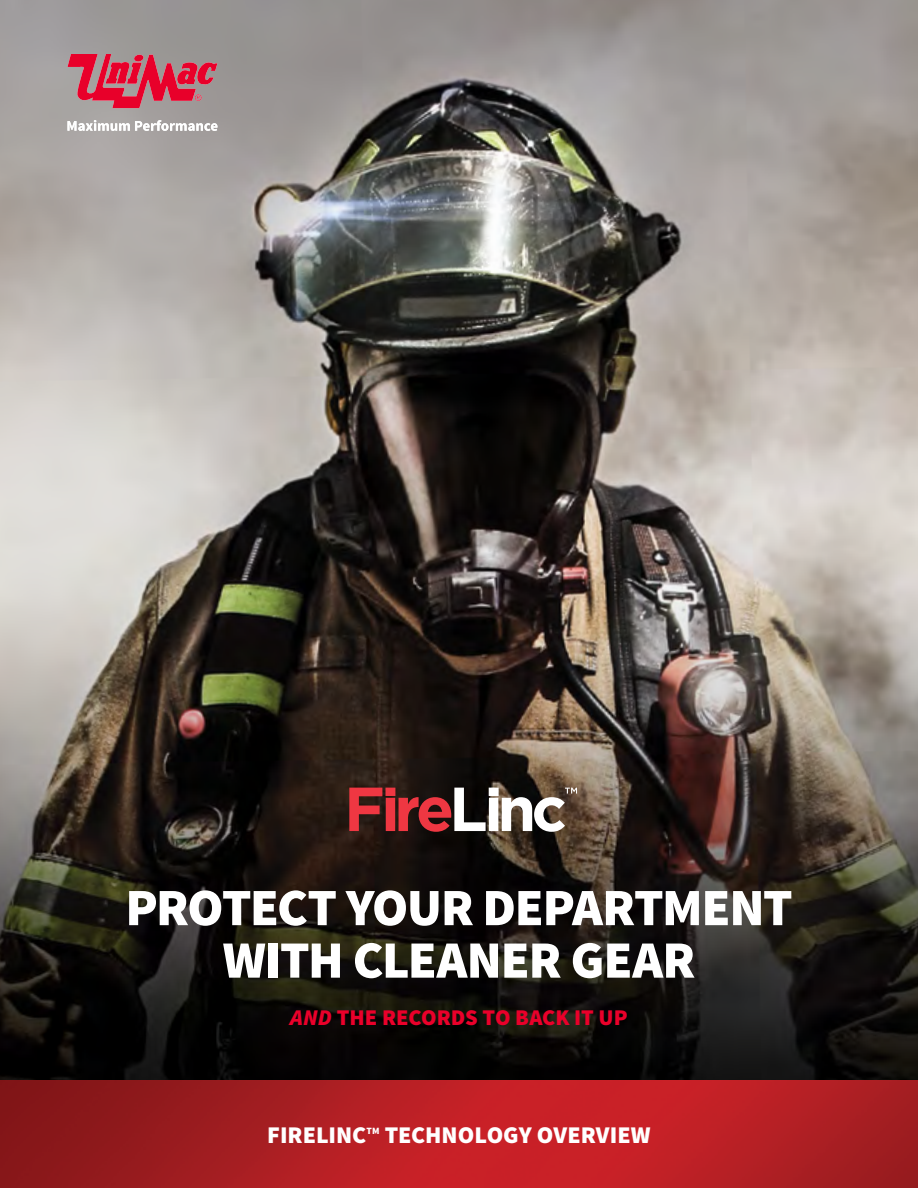
<style>
.page{position:relative;width:918px;height:1188px;background:#fff}
.page>*{position:absolute;margin:0;border:0;box-sizing:border-box;transform-origin:0 0}
.t1{font:900 52.5px/52.5px "Source Sans Pro";letter-spacing:-.025em;color:#fff;text-align:center}
.t2{font:900 24px "Source Sans Pro";color:#fff}
.t3{font:900 22.5px "Source Sans Pro";letter-spacing:-.005em;color:#ea002a}
.t4{font:900 9.6px "Source Sans Pro";color:#fff}
.s1{font-style:italic}
</style>
<div class="page">
<img style="left:0;top:0;width:918px;height:1080px">
<img style="left:0;top:1080px;width:918px;height:108px">
<svg style="left:68px;top:54px;width:149px;height:54px;background:#c45265"></svg>
<svg style="left:68px;top:120px;width:149px;height:10px"></svg>
<svg style="left:349px;top:788px;width:228px;height:44px"></svg>
<p class="t1" style="left:125px;top:884px;width:669px">PROTECT YOUR DEPARTMENT<br>WITH CLEANER GEAR</p>
<p class="t3" style="left:290px;top:1003px;width:339px"><span class="s1">AND</span> THE RECORDS TO BACK IT UP</p>
<p class="t2" style="left:267px;top:1120px;width:101px">FIRELINC</p>
<p class="t4" style="left:367px;top:1124px;width:15px">TM</p>
<p class="t2" style="left:385px;top:1120px;width:268px">TECHNOLOGY OVERVIEW</p>
</div>
